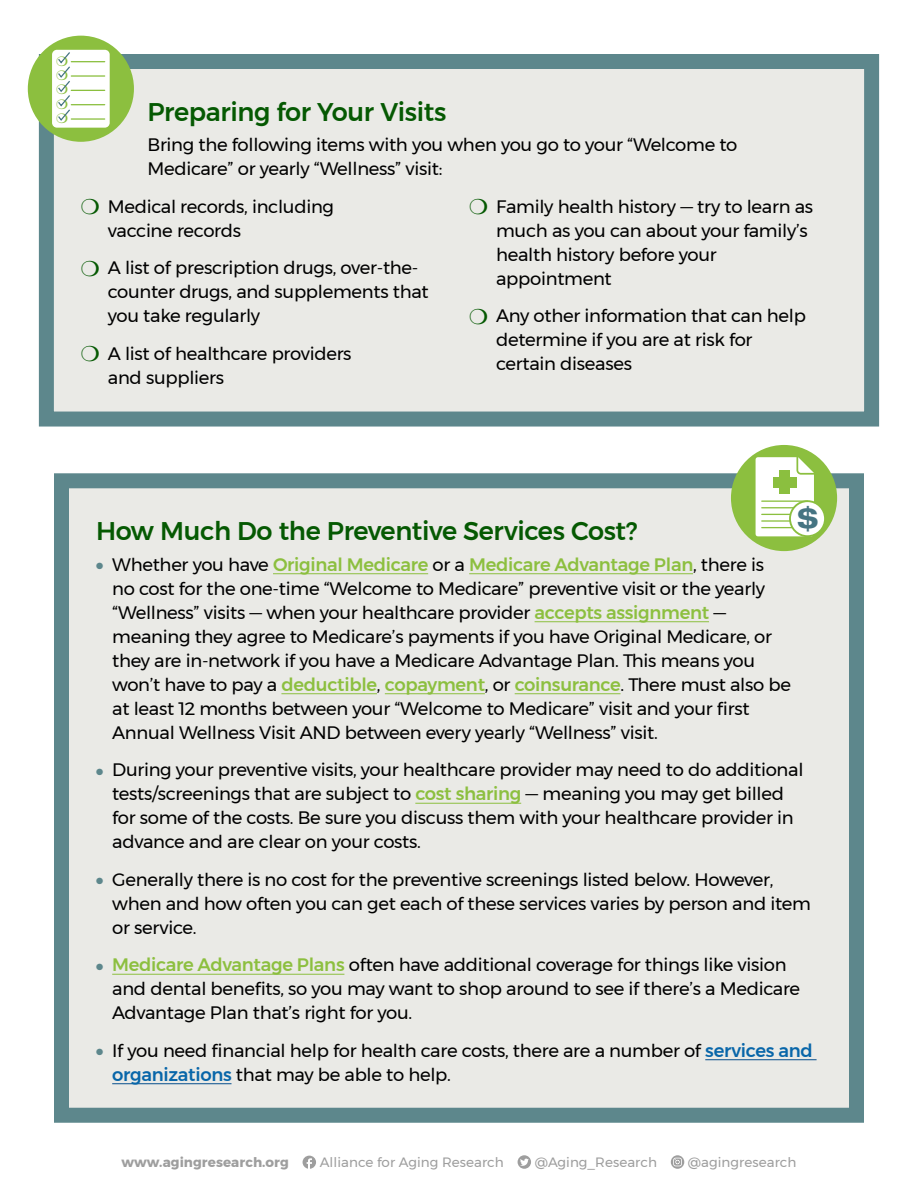
<style>
.page{position:relative;width:918px;height:1188px;background:#fff}
.page>*{position:absolute;margin:0;border:0;box-sizing:border-box;transform-origin:0 0}
.t1{font:700 expanded 27.75px "Helvetica Neue";color:#457482}
.A_Head{font:500 25.5px "Montserrat";letter-spacing:-.015em;color:#055902}
.Text{font:18px/24px "Montserrat";letter-spacing:-.015em;color:#000}
.t2{font:13.65px/14.4px "Zapf Dingbats ITC";color:#8bbf3f;text-align:justify}
.t3{font:13.5px "Montserrat";letter-spacing:.005em;color:#9e9e9e}
.t4{font:700 13.5px "Montserrat";letter-spacing:.005em;color:#9e9e9e}
.s1{color:#055902}
.s2{color:#5d878c}
.s3{font-weight:500;color:#8cbf3f}
.s4{font-weight:500;color:#0866a9}
</style>
<div class="page">
<div style="left:62px;top:481px;width:794px;height:634px;background:#eaeae6"></div>
<hr style="left:273px;top:573px;width:155px;height:1px;background:#8cbf3f">
<hr style="left:469px;top:573px;width:224px;height:1px;background:#8cbf3f">
<hr style="left:535px;top:621px;width:174px;height:1px;background:#8cbf3f">
<hr style="left:281px;top:693px;width:96px;height:1px;background:#8cbf3f">
<hr style="left:385px;top:693px;width:100px;height:1px;background:#8cbf3f">
<hr style="left:515px;top:693px;width:106px;height:1px;background:#8cbf3f">
<hr style="left:415px;top:803px;width:106px;height:1px;background:#8cbf3f">
<hr style="left:112px;top:974px;width:232px;height:1px;background:#8cbf3f">
<hr style="left:705px;top:1059px;width:112px;height:1px;background:#074f8c">
<hr style="left:112px;top:1083px;width:120px;height:1px;background:#074f8c">
<div style="left:54px;top:473px;width:810px;height:650px;border:15px solid #5d878c"></div>
<div style="left:46px;top:62px;width:826px;height:357px;background:#eaeae6"></div>
<div style="left:39px;top:54px;width:840px;height:373px;border:15px solid #5d878c"></div>
<div style="left:28px;top:36px;width:106px;height:106px;background:#8cbf3f;border-radius:50%"></div>
<div style="left:52px;top:50px;width:58px;height:78px;background:#fff;border-radius:5px"></div>
<hr style="left:71px;top:61px;width:34px;height:1px;background:#8bbf3f">
<hr style="left:71px;top:75px;width:34px;height:2px;background:#8bbf3f">
<hr style="left:71px;top:90px;width:34px;height:1px;background:#8bbf3f">
<hr style="left:71px;top:104px;width:34px;height:1px;background:#8bbf3f">
<svg style="left:58px;top:52px;width:13px;height:69px"></svg>
<hr style="left:71px;top:118px;width:34px;height:2px;background:#8bbf3f">
<div style="left:731px;top:445px;width:106px;height:106px;background:#8cbf3f;border-radius:50%"></div>
<svg style="left:755px;top:453px;width:63px;height:83px"></svg>
<hr style="left:762px;top:500px;width:46px;height:2px;background:#8bbf3f">
<hr style="left:762px;top:507px;width:46px;height:1px;background:#8bbf3f">
<hr style="left:762px;top:514px;width:46px;height:1px;background:#8bbf3f">
<hr style="left:762px;top:520px;width:46px;height:2px;background:#8bbf3f">
<hr style="left:762px;top:527px;width:46px;height:1px;background:#8bbf3f">
<div style="left:773px;top:477px;width:24px;height:10px;background:#8bbf3f"></div>
<div style="left:780px;top:470px;width:10px;height:24px;background:#8bbf3f"></div>
<div style="left:790px;top:501px;width:35px;height:35px;background:#fff;border-radius:50%"></div>
<div style="left:789px;top:500px;width:37px;height:37px;border:2px solid #8bbf3f;border-radius:50%"></div>
<svg style="left:303px;top:1156px;width:13px;height:13px"></svg>
<svg style="left:518px;top:1155px;width:13px;height:14px"></svg>
<svg style="left:671px;top:1155px;width:13px;height:14px"></svg>
<p class="t2" style="left:56px;top:54px;width:13px">❍ ❍ ❍ ❍ ❍</p>
<p class="A_Head" style="left:147px;top:92px;width:300px">Preparing for Your Visits</p>
<p class="Text" style="left:147px;top:133px;width:591px">Bring the following items with you when you go to your “Welcome to<br>Medicare” or yearly “Wellness” visit:</p>
<p class="Text" style="left:108px;top:194px;width:228px;text-indent:-27px"><span class="s1">❍</span> Medical records, including vaccine records</p>
<p class="Text" style="left:108px;top:256px;width:322px;text-indent:-27px"><span class="s1">❍</span> A list of prescription drugs, over-the&shy;counter drugs, and supplements that you take regularly</p>
<p class="Text" style="left:108px;top:341px;width:245px;text-indent:-27px"><span class="s1">❍</span> A list of healthcare providers and suppliers</p>
<p class="Text" style="left:496px;top:194px;width:319px;text-indent:-27px"><span class="s1">❍</span> Family health history — try to learn as much as you can about your family’s health history before your appointment</p>
<p class="Text" style="left:496px;top:304px;width:311px;text-indent:-27px"><span class="s1">❍</span> Any other information that can help determine if you are at risk for certain diseases</p>
<p class="t1" style="left:797px;top:501px;width:24px">$</p>
<p class="A_Head" style="left:96px;top:511px;width:543px">How Much Do the Preventive Services Cost?</p>
<p class="Text" style="left:112px;top:552px;width:680px;text-indent:-16px"><span class="s2">●</span> Whether you have <span class="s3">Original Medicare</span> or a <span class="s3">Medicare Advantage Plan</span>, there is no cost for the one-time “Welcome to Medicare” preventive visit or the yearly “Wellness” visits — when your healthcare provider <span class="s3">accepts assignment</span> — meaning they agree to Medicare’s payments if you have Original Medicare, or they are in-network if you have a Medicare Advantage Plan. This means you won’t have to pay a <span class="s3">deductible</span>, <span class="s3">copayment</span>, or <span class="s3">coinsurance</span>. There must also be at least 12 months between your “Welcome to Medicare” visit and your first Annual Wellness Visit AND between every yearly “Wellness” visit.</p>
<p class="Text" style="left:112px;top:758px;width:693px;text-indent:-16px"><span class="s2">●</span> During your preventive visits, your healthcare provider may need to do additional tests/screenings that are subject to <span class="s3">cost sharing</span> — meaning you may get billed for some of the costs. Be sure you discuss them with your healthcare provider in advance and are clear on your costs.</p>
<p class="Text" style="left:112px;top:867px;width:700px;text-indent:-16px"><span class="s2">●</span> Generally there is no cost for the preventive screenings listed below. However, when and how often you can get each of these services varies by person and item or service.</p>
<p class="Text" style="left:112px;top:953px;width:690px;text-indent:-16px"><span class="s2">●</span> <span class="s3">Medicare Advantage Plans</span> often have additional coverage for things like vision and dental benefits, so you may want to shop around to see if there’s a Medicare<br>Advantage Plan that’s right for you.</p>
<p class="Text" style="left:112px;top:1038px;width:702px;text-indent:-16px"><span class="s2">●</span> If you need financial help for health care costs, there are a number of <span class="s4">services and organizations</span> that may be able to help.</p>
<p class="t4" style="left:121px;top:1152px;width:169px">www.agingresearch.org</p>
<p class="t3" style="left:320px;top:1152px;width:186px">Alliance for Aging Research</p>
<p class="t3" style="left:535px;top:1152px;width:124px">@Aging_Research</p>
<p class="t3" style="left:688px;top:1152px;width:110px">@agingresearch</p>
</div>
